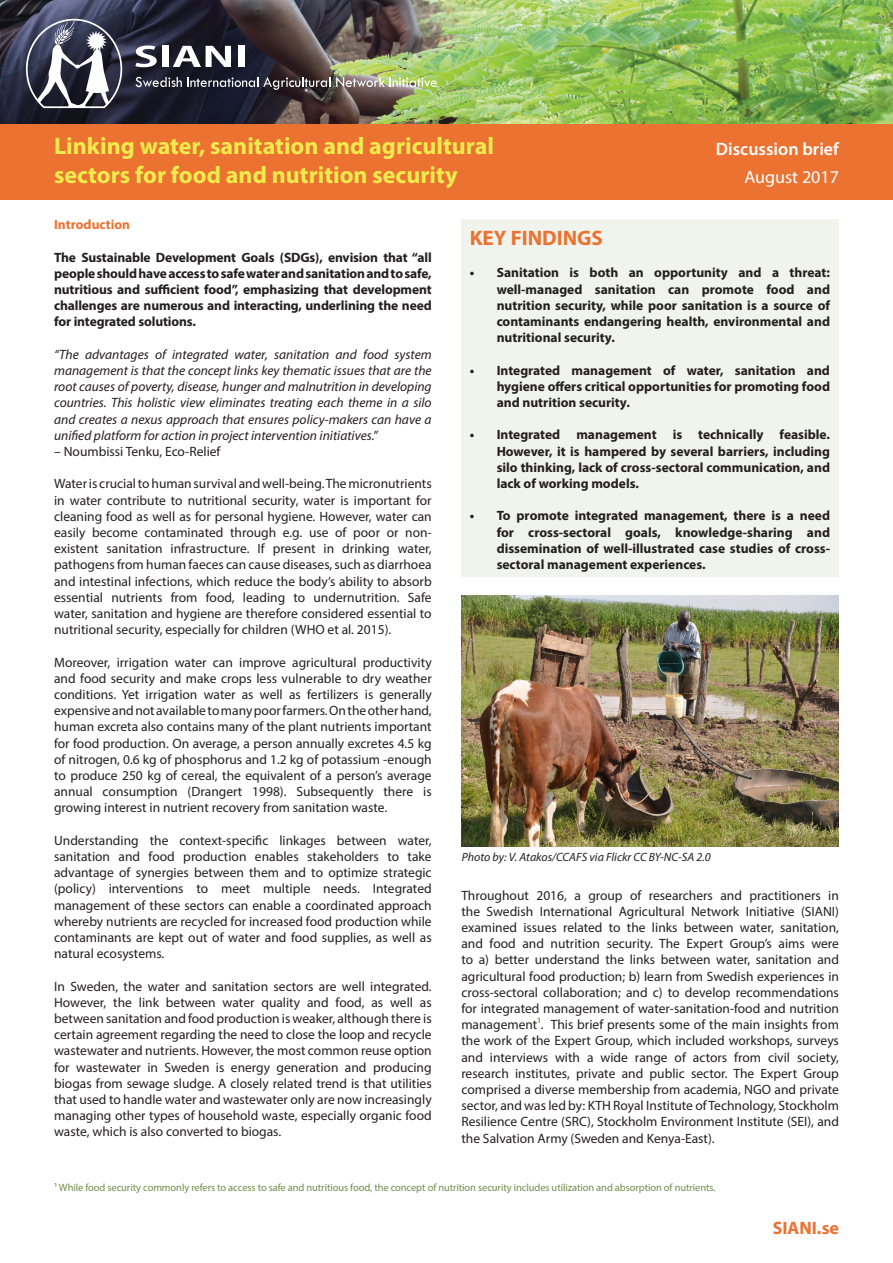
<style>
.page{position:relative;width:893px;height:1263px;background:#fff}
.page>*{position:absolute;margin:0;border:0;box-sizing:border-box;transform-origin:0 0}
.SIANI_Publication_Su{font:700 24px "Myriad Pro";color:#f0ec4d}
.t1{font:700 21px "Myriad Pro";color:#eb7231}
.t2{font:600 18px "Myriad Pro";color:#fff}
.t3{font:18px "Myriad Pro";color:#fff}
.t4{font:700 18px "Myriad Pro";color:#eb7231}
.t5{font:13.5px/16.2px "Myriad Pro";color:#231f20;text-align:justify}
.t6{font:700 13.5px/16.2px "Myriad Pro";color:#231f20;text-align:justify}
.t7{font:italic 13.5px/16.2px "Myriad Pro";color:#231f20;text-align:justify}
.SIANI_Subtitile_with{font:700 13.5px "Myriad Pro";color:#eb7231}
.SIANI_Image_Credit_C{font:italic 12px "Myriad Pro";color:#231f20}
.t8{font:10.5px "Myriad Pro";letter-spacing:-.01em;color:#738d4e}
.s1{color:#738d4e}
</style>
<div class="page">
<div style="left:0;top:123px;width:893px;height:77px;background:#eb7231"></div>
<img style="left:0;top:0;width:893px;height:123px">
<img style="left:26px;top:17px;width:444px;height:95px">
<div style="left:461px;top:219px;width:378px;height:358px;background:#f1f3ed"></div>
<img style="left:462px;top:596px;width:377px;height:250px">
<p class="SIANI_Publication_Su" style="left:54px;top:131px;width:442px">Linking water, sanitation and agricultural</p>
<p class="SIANI_Publication_Su" style="left:54px;top:159px;width:405px">sectors for food and nutrition security</p>
<p class="t2" style="left:716px;top:137px;width:125px">Discussion brief</p>
<p class="t3" style="left:744px;top:166px;width:96px">August 2017</p>
<p class="SIANI_Subtitile_with" style="left:54px;top:216px;width:78px">Introduction</p>
<p class="t6" style="left:54px;top:248px;width:379px">The Sustainable Development Goals (SDGs), envision that “all people should have access to safe water and sanitation and to safe, nutritious and sufficient food”, emphasizing that development challenges are numerous and interacting, underlining the need for integrated solutions.</p>
<p class="t7" style="left:54px;top:346px;width:379px">“The advantages of integrated water, sanitation and food system management is that the concept links key thematic issues that are the root causes of poverty, disease, hunger and malnutrition in developing countries. This holistic view eliminates treating each theme in a silo and creates a nexus approach that ensures policy-makers can have a unified platform for action in project intervention initiatives.”</p>
<p class="t5" style="left:54px;top:443px;width:168px">– Noumbissi Tenku, Eco-Relief</p>
<p class="t5" style="left:54px;top:475px;width:379px">Water is crucial to human survival and well-being. The micronutrients in water contribute to nutritional security, water is important for cleaning food as well as for personal hygiene. However, water can easily become contaminated through e.g. use of poor or non&shy;existent sanitation infrastructure. If present in drinking water, pathogens from human faeces can cause diseases, such as diarrhoea and intestinal infections, which reduce the body’s ability to absorb essential nutrients from food, leading to undernutrition. Safe water, sanitation and hygiene are therefore considered essential to nutritional security, especially for children (WHO et al. 2015).</p>
<p class="t5" style="left:54px;top:654px;width:379px">Moreover, irrigation water can improve agricultural productivity and food security and make crops less vulnerable to dry weather conditions. Yet irrigation water as well as fertilizers is generally expensive and not available to many poor farmers. On the other hand, human excreta also contains many of the plant nutrients important for food production. On average, a person annually excretes 4.5 kg of nitrogen, 0.6 kg of phosphorus and 1.2 kg of potassium -enough to produce 250 kg of cereal, the equivalent of a person’s average annual consumption (Drangert 1998). Subsequently there is growing interest in nutrient recovery from sanitation waste.</p>
<p class="t5" style="left:54px;top:832px;width:379px">Understanding the context-specific linkages between water, sanitation and food production enables stakeholders to take advantage of synergies between them and to optimize strategic (policy) interventions to meet multiple needs. Integrated management of these sectors can enable a coordinated approach whereby nutrients are recycled for increased food production while contaminants are kept out of water and food supplies, as well as natural ecosystems.</p>
<p class="t5" style="left:54px;top:978px;width:379px">In Sweden, the water and sanitation sectors are well integrated.<br>However, the link between water quality and food, as well as between sanitation and food production is weaker, although there is certain agreement regarding the need to close the loop and recycle wastewater and nutrients. However, the most common reuse option for wastewater in Sweden is energy generation and producing biogas from sewage sludge. A closely related trend is that utilities that used to handle water and wastewater only are now increasingly managing other types of household waste, especially organic food waste, which is also converted to biogas.</p>
<p class="t1" style="left:470px;top:224px;width:135px">KEY FINDINGS</p>
<p class="t6" style="left:497px;top:264px;width:335px;text-indent:-27px">• Sanitation is both an opportunity and a threat: well-managed sanitation can promote food and nutrition security, while poor sanitation is a source of contaminants endangering health, environmental and nutritional security.</p>
<p class="t6" style="left:497px;top:362px;width:335px;text-indent:-27px">• Integrated management of water, sanitation and hygiene offers critical opportunities for promoting food and nutrition security.</p>
<p class="t6" style="left:497px;top:426px;width:335px;text-indent:-27px">• Integrated management is technically feasible.<br>However, it is hampered by several barriers, including silo thinking, lack of cross-sectoral communication, and lack of working models.</p>
<p class="t6" style="left:497px;top:507px;width:335px;text-indent:-27px">• To promote integrated management, there is a need for cross-sectoral goals, knowledge-sharing and dissemination of well-illustrated case studies of cross&shy;sectoral management experiences.</p>
<p class="SIANI_Image_Credit_C" style="left:462px;top:850px;width:251px">Photo by: V. Atakos/CCAFS via Flickr CC BY-NC-SA 2.0</p>
<p class="t5" style="left:461px;top:887px;width:379px">Throughout 2016, a group of researchers and practitioners in the Swedish International Agricultural Network Initiative (SIANI) examined issues related to the links between water, sanitation, and food and nutrition security. The Expert Group’s aims were to a) better understand the links between water, sanitation and agricultural food production; b) learn from Swedish experiences in cross-sectoral collaboration; and c) to develop recommendations for integrated management of water-sanitation-food and nutrition management<span class="s1">1</span>. This brief presents some of the main insights from the work of the Expert Group, which included workshops, surveys and interviews with a wide range of actors from civil society, research institutes, private and public sector. The Expert Group comprised a diverse membership from academia, NGO and private sector, and was led by: KTH Royal Institute of Technology, Stockholm Resilience Centre (SRC), Stockholm Environment Institute (SEI), and the Salvation Army (Sweden and Kenya-East).</p>
<p class="t8" style="left:54px;top:1181px;width:663px"><sup>1</sup> While food security commonly refers to access to safe and nutritious food, the concept of nutrition security includes utilization and absorption of nutrients.</p>
<p class="t4" style="left:773px;top:1216px;width:68px">SIANI.se</p>
</div>
